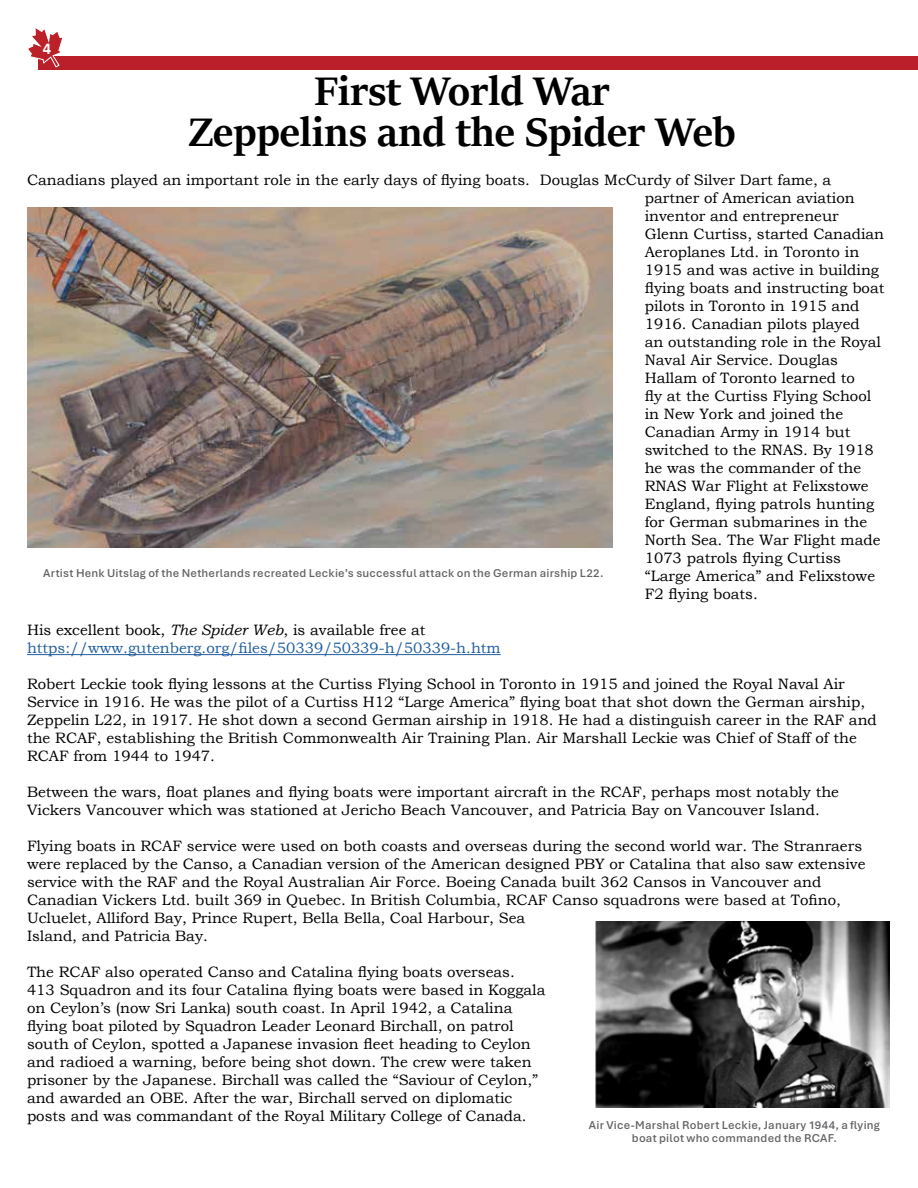
<style>
.page{position:relative;width:918px;height:1188px;background:#fff}
.page>*{position:absolute;margin:0;border:0;box-sizing:border-box;transform-origin:0 0}
.t1{font:700 45px/40.5px "Sitka Banner";color:#000;text-align:center}
.t2{font:700 16.5px "Calibri";color:#fff}
.t3{font:15px/18px "Bookman Old Style";color:#000}
.t4{font:15px/18px "Bookman Old Style";color:#215e9e}
.t5{font:600 12px/13.5px "Aptos";letter-spacing:.02em;color:#636466;text-align:center}
.s1{color:#000}
.s2{font-style:italic;color:#000}
</style>
<div class="page">
<div style="left:39px;top:56px;width:879px;height:14px;background:#bb1f29"></div>
<svg style="left:28px;top:28px;width:35px;height:39px"></svg>
<hr style="left:27px;top:654px;width:474px;height:1px;background:#215e9e">
<img style="left:27px;top:207px;width:585px;height:341px">
<img style="left:595px;top:921px;width:295px;height:186px">
<p class="t2" style="left:43px;top:37px;width:10px">4</p>
<h1 class="t1" style="left:189px;top:69px;width:548px">First World War<br>Zeppelins and the Spider Web</h1>
<p class="t3" style="left:645px;top:171px;width:241px;text-indent:-618px">Canadians played an important role in the early days of flying boats. Douglas McCurdy of Silver Dart fame, a partner of American aviation inventor and entrepreneur<br>Glenn Curtiss, started Canadian<br>Aeroplanes Ltd. in Toronto in<br>1915 and was active in building flying boats and instructing boat pilots in Toronto in 1915 and<br>1916. Canadian pilots played<br>an outstanding role in the Royal<br>Naval Air Service. Douglas<br>Hallam of Toronto learned to<br>fly at the Curtiss Flying School in New York and joined the<br>Canadian Army in 1914 but switched to the RNAS. By 1918 he was the commander of the<br>RNAS War Flight at Felixstowe<br>England, flying patrols hunting for German submarines in the<br>North Sea. The War Flight made<br>1073 patrols flying Curtiss “Large America” and Felixstowe<br>F2 flying boats.</p>
<p class="t4" style="left:27px;top:621px;width:475px"><span class="s1">His excellent book,</span> <span class="s2">The Spider Web</span><span class="s1">, is available free at </span>https://www.gutenberg.org/files/50339/50339-h/50339-h.htm</p>
<p class="t3" style="left:27px;top:675px;width:851px">Robert Leckie took flying lessons at the Curtiss Flying School in Toronto in 1915 and joined the Royal Naval Air Service in 1916. He was the pilot of a Curtiss H12 “Large America” flying boat that shot down the German airship, Zeppelin L22, in 1917. He shot down a second German airship in 1918. He had a distinguish career in the RAF and the RCAF, establishing the British Commonwealth Air Training Plan. Air Marshall Leckie was Chief of Staff of the RCAF from 1944 to 1947.</p>
<p class="t3" style="left:27px;top:783px;width:814px">Between the wars, float planes and flying boats were important aircraft in the RCAF, perhaps most notably the<br>Vickers Vancouver which was stationed at Jericho Beach Vancouver, and Patricia Bay on Vancouver Island.</p>
<p class="t3" style="left:27px;top:837px;width:840px">Flying boats in RCAF service were used on both coasts and overseas during the second world war. The Stranraers were replaced by the Canso, a Canadian version of the American designed PBY or Catalina that also saw extensive service with the RAF and the Royal Australian Air Force. Boeing Canada built 362 Cansos in Vancouver and Canadian Vickers Ltd. built 369 in Quebec. In British Columbia, RCAF Canso squadrons were based at Tofino, Ucluelet, Alliford Bay, Prince Rupert, Bella Bella, Coal Harbour, Sea<br>Island, and Patricia Bay.</p>
<p class="t3" style="left:27px;top:963px;width:520px">The RCAF also operated Canso and Catalina flying boats overseas.<br>413 Squadron and its four Catalina flying boats were based in Koggala on Ceylon’s (now Sri Lanka) south coast. In April 1942, a Catalina flying boat piloted by Squadron Leader Leonard Birchall, on patrol south of Ceylon, spotted a Japanese invasion fleet heading to Ceylon and radioed a warning, before being shot down. The crew were taken prisoner by the Japanese. Birchall was called the “Saviour of Ceylon,” and awarded an OBE. After the war, Birchall served on diplomatic posts and was commandant of the Royal Military College of Canada.</p>
<p class="t5" style="left:43px;top:566px;width:562px">Artist Henk Uitslag of the Netherlands recreated Leckie’s successful attack on the German airship L22.</p>
<p class="t5" style="left:589px;top:1118px;width:293px">Air Vice-Marshal Robert Leckie, January 1944, a flying boat pilot who commanded the RCAF.</p>
</div>
